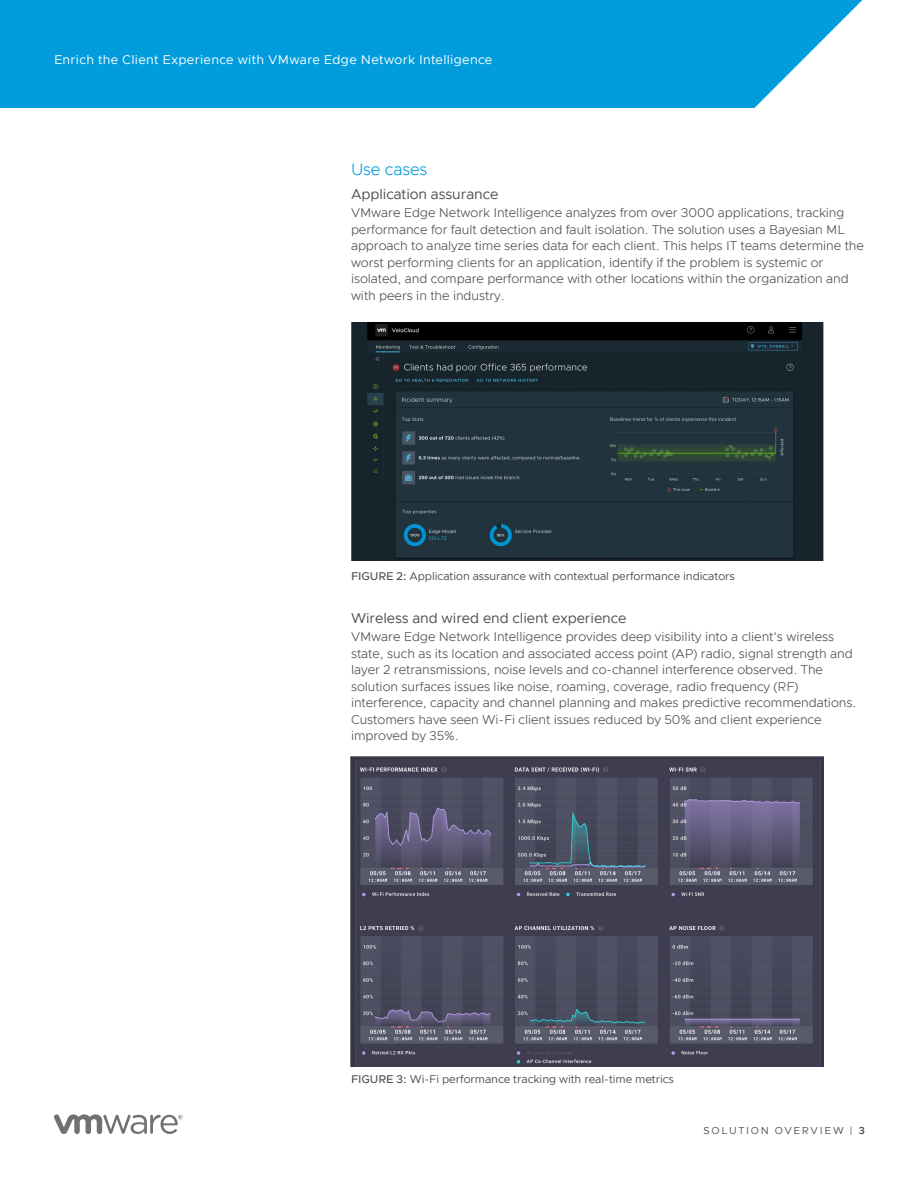
<style>
.page{position:relative;width:918px;height:1188px;background:#fff}
.page>*{position:absolute;margin:0;border:0;box-sizing:border-box;transform-origin:0 0}
._4a__SUBHEAD_1{font:300 16.5px "Metropolis";letter-spacing:-.01em;color:#009cdd}
._4a__SUBHEAD_2{font:14.25px "Metropolis";letter-spacing:-.005em;color:#4d4d4f}
._3a__BODY_TEXT{font:300 12.75px/16.5px "Metropolis";letter-spacing:-.005em;color:#4d4d4f}
.FOLIO_WHITE{font:12.75px "Metropolis";letter-spacing:.025em;color:#fff}
._7a__CAPTION_BODY{font:11.25px "Metropolis";letter-spacing:-.005em;color:#4d4d4f}
.t1{font:10.2px "Metropolis";letter-spacing:.165em;color:#4d4d4f}
.s1{font-weight:500}
.s2{font-weight:600}
</style>
<div class="page">
<svg style="left:54px;top:1114px;width:129px;height:20px"></svg>
<div style="left:0;top:0;width:863px;height:108px;background:#009cdc"></div>
<img style="left:351px;top:322px;width:473px;height:238px">
<img style="left:351px;top:757px;width:473px;height:310px">
<p class="FOLIO_WHITE" style="left:54px;top:52px;width:440px">Enrich the Client Experience with VMware Edge Network Intelligence</p>
<p class="_4a__SUBHEAD_1" style="left:351px;top:159px;width:78px">Use cases</p>
<p class="_4a__SUBHEAD_2" style="left:351px;top:185px;width:149px">Application assurance</p>
<p class="_3a__BODY_TEXT" style="left:351px;top:205px;width:514px">VMware Edge Network Intelligence analyzes from over 3000 applications, tracking performance for fault detection and fault isolation. The solution uses a Bayesian ML approach to analyze time series data for each client. This helps IT teams determine the worst performing clients for an application, identify if the problem is systemic or isolated, and compare performance with other locations within the organization and with peers in the industry.</p>
<p class="_7a__CAPTION_BODY" style="left:351px;top:569px;width:385px"><span class="s1">FIGURE 2:</span> Application assurance with contextual performance indicators</p>
<p class="_4a__SUBHEAD_2" style="left:351px;top:609px;width:277px">Wireless and wired end client experience</p>
<p class="_3a__BODY_TEXT" style="left:351px;top:629px;width:507px">VMware Edge Network Intelligence provides deep visibility into a client’s wireless state, such as its location and associated access point (AP) radio, signal strength and layer 2 retransmissions, noise levels and co-channel interference observed. The solution surfaces issues like noise, roaming, coverage, radio frequency (RF) interference, capacity and channel planning and makes predictive recommendations.<br>Customers have seen Wi-Fi client issues reduced by 50% and client experience improved by 35%.</p>
<p class="_7a__CAPTION_BODY" style="left:351px;top:1072px;width:325px"><span class="s1">FIGURE 3:</span> Wi-Fi performance tracking with real-time metrics</p>
<p class="t1" style="left:704px;top:1124px;width:163px">SOLUTION OVERVIEW | <span class="s2">3</span></p>
</div>
